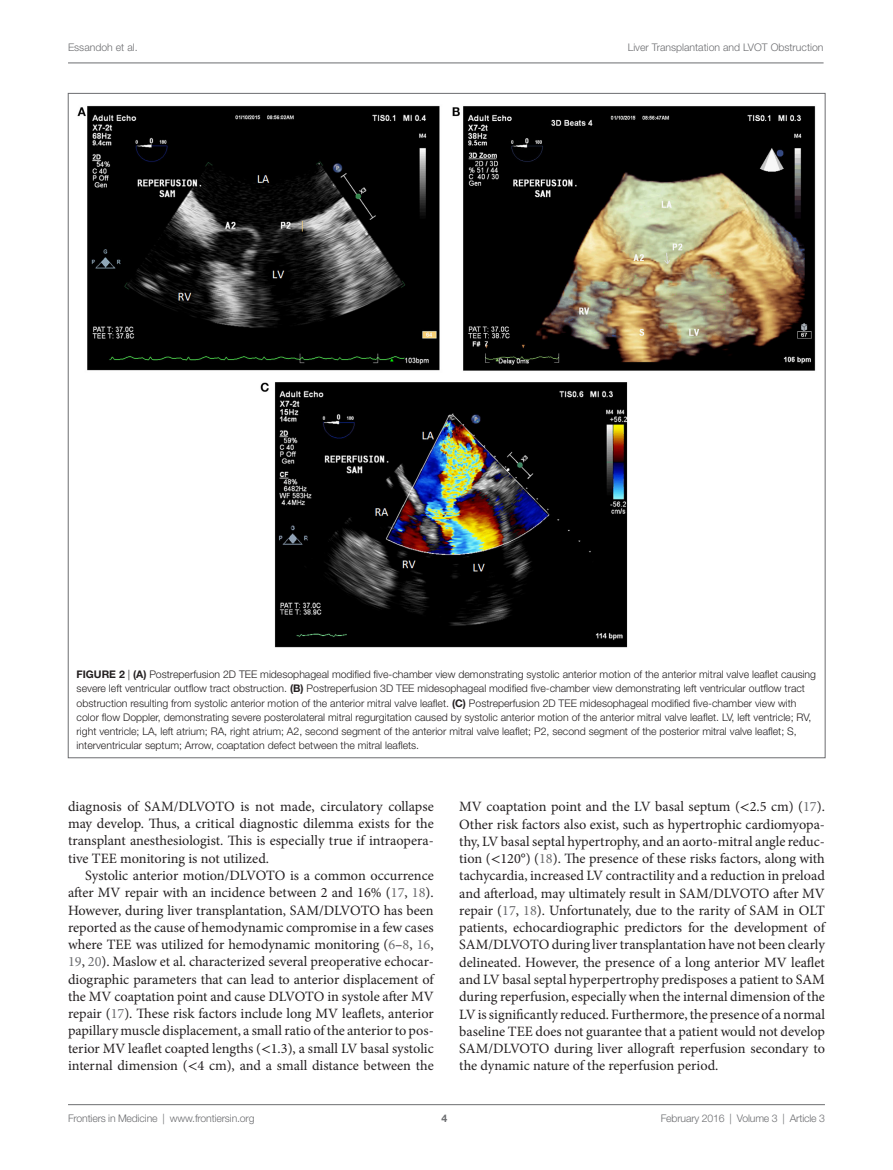
<style>
.page{position:relative;width:893px;height:1170px;background:#fff}
.page>*{position:absolute;margin:0;border:0;box-sizing:border-box;transform-origin:0 0}
.t1{font:14.25px/17.2px "Minion Pro";color:#231f20;text-align:justify}
.t2{font:300 10.5px/14.2px "Helvetica Neue LT Std";color:#231f20}
.t3{font:300 10.5px "Helvetica Neue LT Std";letter-spacing:-.015em;color:#6c6d70}
.t4{font:700 10.5px "Helvetica Neue LT Std";color:#6c6d70}
.s1{font-weight:700}
.s2{color:#6c6d70}
.s3{font-family:"STIX General"}
</style>
<div class="page">
<img style="left:77px;top:105px;width:739px;height:543px">
<hr style="left:68px;top:1104px;width:757px;height:1px;background:#6c6d70">
<hr style="left:68px;top:63px;width:756px;height:1px;background:#6c6d70">
<p class="t3" style="left:68px;top:41px;width:71px">Essandoh et al.</p>
<p class="t3" style="left:628px;top:41px;width:197px">Liver Transplantation and LVOT Obstruction</p>
<p class="t2" style="left:77px;top:667px;width:741px"><span class="s1">FIGURE 2</span> | <span class="s1">(A)</span> Postreperfusion 2D TEE midesophageal modified five-chamber view demonstrating systolic anterior motion of the anterior mitral valve leaflet causing severe left ventricular outflow tract obstruction. <span class="s1">(B)</span> Postreperfusion 3D TEE midesophageal modified five-chamber view demonstrating left ventricular outflow tract obstruction resulting from systolic anterior motion of the anterior mitral valve leaflet. <span class="s1">(C)</span> Postreperfusion 2D TEE midesophageal modified five-chamber view with color flow Doppler, demonstrating severe posterolateral mitral regurgitation caused by systolic anterior motion of the anterior mitral valve leaflet. LV, left ventricle; RV, right ventricle; LA, left atrium; RA, right atrium; A2, second segment of the anterior mitral valve leaflet; P2, second segment of the posterior mitral valve leaflet; S, interventricular septum; Arrow, coaptation defect between the mitral leaflets.</p>
<p class="t1" style="left:68px;top:797px;width:367px">diagnosis of SAM/DLVOTO is not made, circulatory collapse may develop. Thus, a critical diagnostic dilemma exists for the transplant anesthesiologist. This is especially true if intraopera&shy;tive TEE monitoring is not utilized.</p>
<p class="t1" style="left:68px;top:866px;width:367px;text-indent:17px">Systolic anterior motion/DLVOTO is a common occurrence after MV repair with an incidence between 2 and 16% (<span class="s2">17</span>, <span class="s2">18</span>).<br>However, during liver transplantation, SAM/DLVOTO has been reported as the cause of hemodynamic compromise in a few cases where TEE was utilized for hemodynamic monitoring (<span class="s2">6</span>–<span class="s2">8</span>, <span class="s2">16</span>, <span class="s2">19</span>, <span class="s2">20</span>). Maslow et al. characterized several preoperative echocar&shy;diographic parameters that can lead to anterior displacement of the MV coaptation point and cause DLVOTO in systole after MV repair (<span class="s2">17</span>). These risk factors include long MV leaflets, anterior papillary muscle displacement, a small ratio of the anterior to pos&shy;terior MV leaflet coapted lengths (<span class="s3">&lt;</span>1.3), a small LV basal systolic internal dimension (<span class="s3">&lt;</span>4 cm), and a small distance between the</p>
<p class="t1" style="left:459px;top:798px;width:367px">MV coaptation point and the LV basal septum (<span class="s3">&lt;</span>2.5 cm) (<span class="s2">17</span>).<br>Other risk factors also exist, such as hypertrophic cardiomyopa&shy;thy, LV basal septal hypertrophy, and an aorto-mitral angle reduc&shy;tion (<span class="s3">&lt;</span>120°) (<span class="s2">18</span>). The presence of these risks factors, along with tachycardia, increased LV contractility and a reduction in preload and afterload, may ultimately result in SAM/DLVOTO after MV repair (<span class="s2">17</span>, <span class="s2">18</span>). Unfortunately, due to the rarity of SAM in OLT patients, echocardiographic predictors for the development of SAM/DLVOTO during liver transplantation have not been clearly delineated. However, the presence of a long anterior MV leaflet and LV basal septal hyperpertrophy predisposes a patient to SAM during reperfusion, especially when the internal dimension of the LV is significantly reduced. Furthermore, the presence of a normal baseline TEE does not guarantee that a patient would not develop SAM/DLVOTO during liver allograft reperfusion secondary to the dynamic nature of the reperfusion period.</p>
<p class="t3" style="left:68px;top:1111px;width:188px">Frontiers in Medicine | www.frontiersin.org</p>
<p class="t4" style="left:441px;top:1111px;width:7px">4</p>
<p class="t3" style="left:661px;top:1111px;width:166px">February 2016 | Volume 3 | Article 3</p>
</div>
